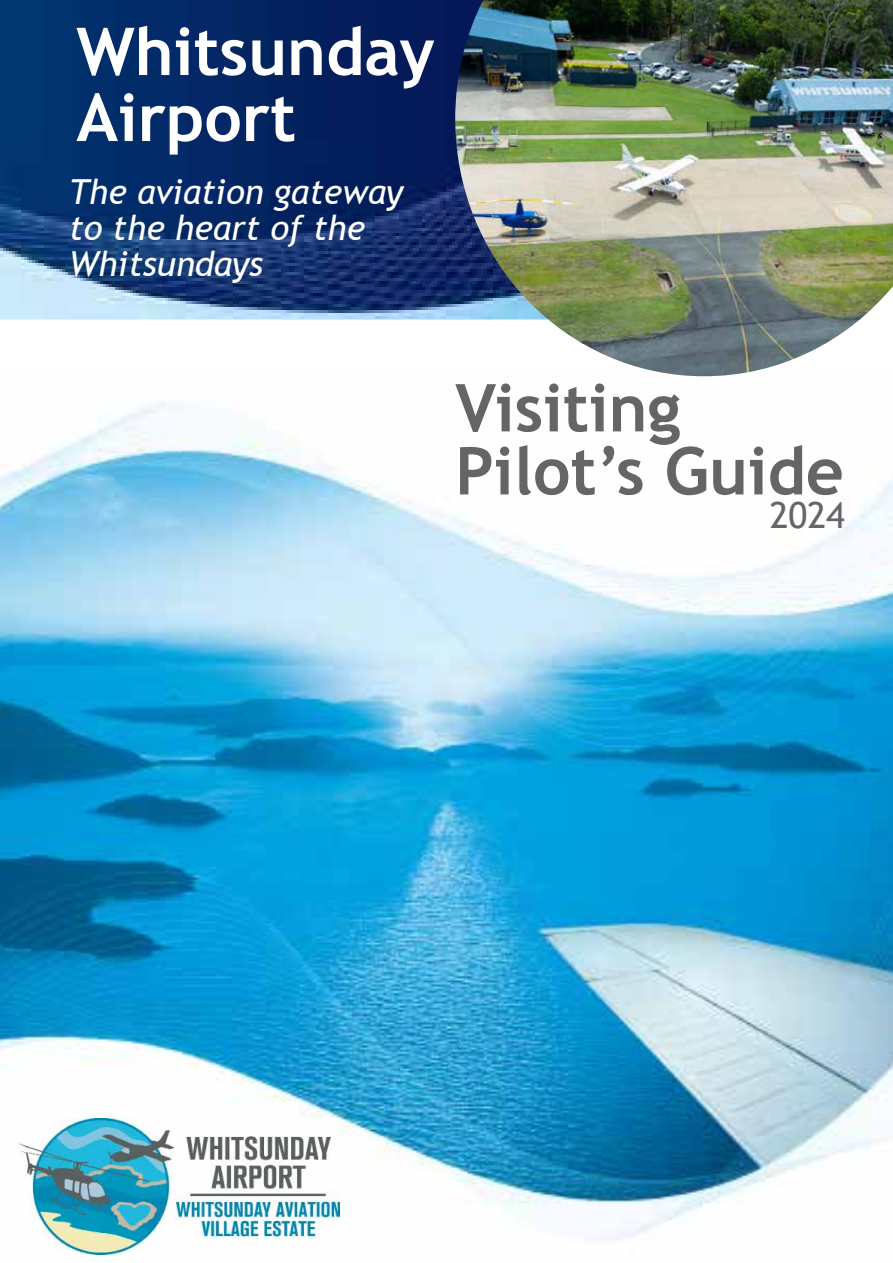
<style>
.page{position:relative;width:893px;height:1263px;background:#fff}
.page>*{position:absolute;margin:0;border:0;box-sizing:border-box;transform-origin:0 0}
.t1{font:700 66px/63px "Trebuchet MS";color:#646567}
.t2{font:700 66px/66px "Trebuchet MS";color:#fff}
.t3{font:36px "Trebuchet MS";color:#646567}
.t4{font:italic 34.5px/36px "Trebuchet MS";color:#fff}
</style>
<div class="page">
<svg style="left:0;top:0;width:455px;height:319px;background:#143770"></svg>
<svg style="left:0;top:319px;width:455px;height:1px"></svg>
<img style="left:0;top:376px;width:893px;height:879px">
<img style="left:455px;top:0;width:438px;height:376px">
<img style="left:18px;top:1118px;width:321px;height:136px">
<h1 class="t2" style="left:76px;top:19px;width:360px">Whitsunday<br>Airport</h1>
<p class="t4" style="left:69px;top:174px;width:335px">The aviation gateway to the heart of the<br>Whitsundays</p>
<h1 class="t1" style="left:455px;top:376px;width:390px">Visiting<br>Pilot’s Guide</h1>
<p class="t3" style="left:770px;top:493px;width:77px">2024</p>
</div>
